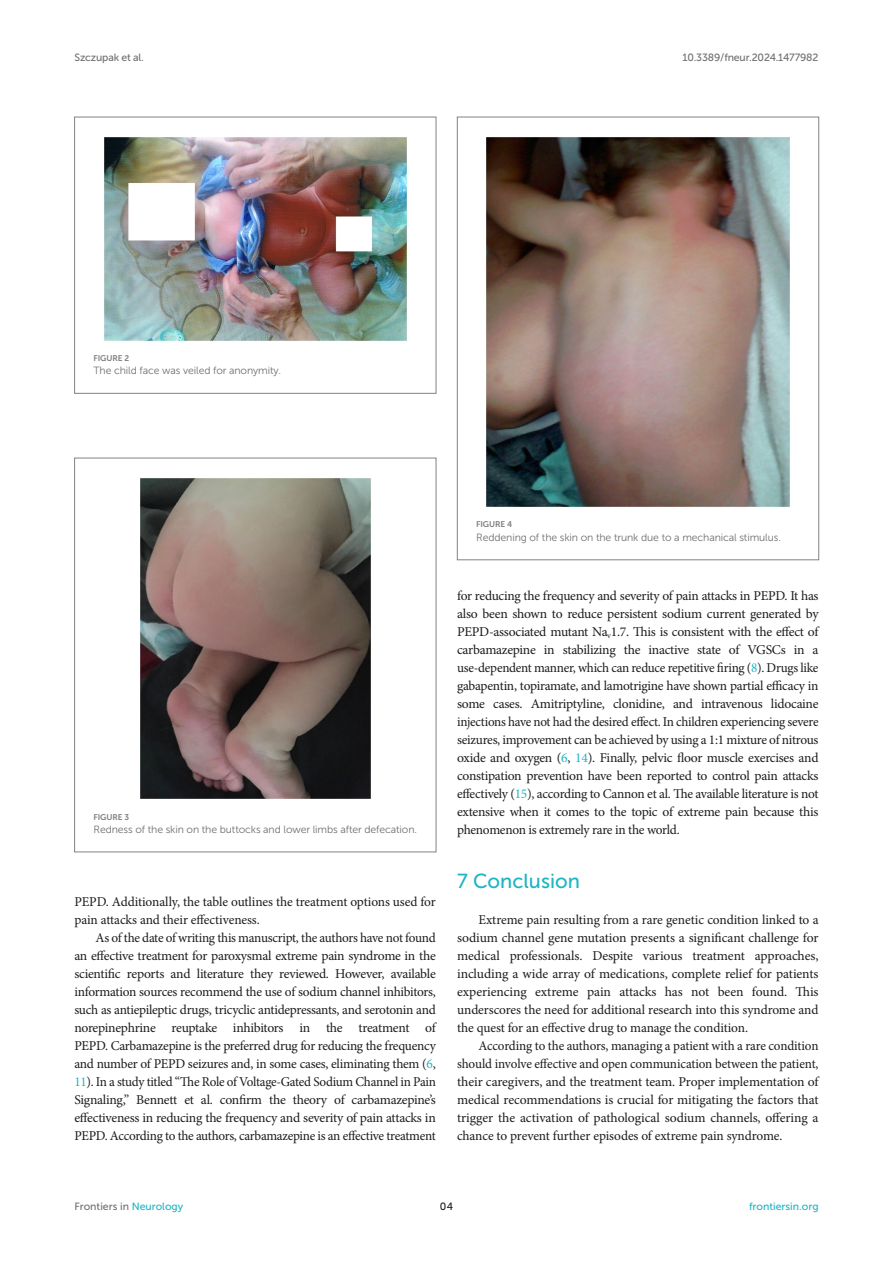
<style>
.page{position:relative;width:893px;height:1263px;background:#fff}
.page>*{position:absolute;margin:0;border:0;box-sizing:border-box;transform-origin:0 0}
.HEAD_1{font:20.25px "Museo Sans 500";color:#1db5c3}
.TEXT{font:13.5px/18px "Minion Pro";letter-spacing:-.015em;color:#1b1c1b;text-align:justify}
.FIG_LEG{font:10.5px "Museo Sans 300";letter-spacing:-.01em;color:#706f70}
.t1{font:10.5px "Museo Sans 500";letter-spacing:-.015em;color:#706f70}
.t2{font:10.5px "Museo Sans 500";color:#1db5c3}
.t3{font:10.5px "Museo Sans 500";color:#1b1c1b}
.FIG_HD{font:8.25px "Museo Sans 700";letter-spacing:-.01em;color:#7e7f7f}
.s1{color:#1db5c3}
</style>
<div class="page">
<img style="left:104px;top:137px;width:303px;height:204px">
<div style="left:74px;top:117px;width:362px;height:276px;border:1px solid #808285"></div>
<img style="left:140px;top:478px;width:231px;height:321px">
<div style="left:74px;top:458px;width:362px;height:394px;border:1px solid #808285"></div>
<img style="left:486px;top:137px;width:304px;height:370px">
<p class="t1" style="left:74px;top:51px;width:71px">Szczupak et al.</p>
<p class="t1" style="left:682px;top:51px;width:138px">10.3389/fneur.2024.1477982</p>
<p class="FIG_HD" style="left:94px;top:353px;width:37px">FIGURE 2</p>
<p class="FIG_LEG" style="left:94px;top:365px;width:189px">The child face was veiled for anonymity.</p>
<p class="FIG_HD" style="left:94px;top:812px;width:37px">FIGURE 3</p>
<p class="FIG_LEG" style="left:94px;top:824px;width:325px">Redness of the skin on the buttocks and lower limbs after defecation.</p>
<p class="TEXT" style="left:74px;top:893px;width:363px">PEPD. Additionally, the table outlines the treatment options used for pain attacks and their effectiveness.</p>
<p class="TEXT" style="left:74px;top:929px;width:363px;text-indent:21px">As of the date of writing this manuscript, the authors have not found an effective treatment for paroxysmal extreme pain syndrome in the scientific reports and literature they reviewed. However, available information sources recommend the use of sodium channel inhibitors, such as antiepileptic drugs, tricyclic antidepressants, and serotonin and norepinephrine reuptake inhibitors in the treatment of PEPD. Carbamazepine is the preferred drug for reducing the frequency and number of PEPD seizures and, in some cases, eliminating them (<span class="s1">6</span>, <span class="s1">11</span>). In a study titled “The Role of Voltage-Gated Sodium Channel in Pain Signaling,” Bennett et al. confirm the theory of carbamazepine’s effectiveness in reducing the frequency and severity of pain attacks in PEPD. According to the authors, carbamazepine is an effective treatment</p>
<p class="FIG_HD" style="left:476px;top:520px;width:37px">FIGURE 4</p>
<p class="FIG_LEG" style="left:476px;top:532px;width:306px">Reddening of the skin on the trunk due to a mechanical stimulus.</p>
<p class="TEXT" style="left:457px;top:587px;width:363px">for reducing the frequency and severity of pain attacks in PEPD. It has also been shown to reduce persistent sodium current generated by PEPD-associated mutant Na<sub>v</sub>1.7. This is consistent with the effect of carbamazepine in stabilizing the inactive state of VGSCs in a use-dependent manner, which can reduce repetitive firing (<span class="s1">8</span>). Drugs like gabapentin, topiramate, and lamotrigine have shown partial efficacy in some cases. Amitriptyline, clonidine, and intravenous lidocaine injections have not had the desired effect. In children experiencing severe seizures, improvement can be achieved by using a 1:1 mixture of nitrous oxide and oxygen (<span class="s1">6</span>, <span class="s1">14</span>). Finally, pelvic floor muscle exercises and constipation prevention have been reported to control pain attacks effectively (<span class="s1">15</span>), according to Cannon et al. The available literature is not extensive when it comes to the topic of extreme pain because this phenomenon is extremely rare in the world.</p>
<p class="HEAD_1" style="left:457px;top:870px;width:124px">7 Conclusion</p>
<p class="TEXT" style="left:457px;top:911px;width:363px;text-indent:21px">Extreme pain resulting from a rare genetic condition linked to a sodium channel gene mutation presents a significant challenge for medical professionals. Despite various treatment approaches, including a wide array of medications, complete relief for patients experiencing extreme pain attacks has not been found. This underscores the need for additional research into this syndrome and the quest for an effective drug to manage the condition.</p>
<p class="TEXT" style="left:457px;top:1037px;width:363px;text-indent:21px">According to the authors, managing a patient with a rare condition should involve effective and open communication between the patient, their caregivers, and the treatment team. Proper implementation of medical recommendations is crucial for mitigating the factors that trigger the activation of pathological sodium channels, offering a chance to prevent further episodes of extreme pain syndrome.</p>
<p class="t1" style="left:74px;top:1200px;width:110px">Frontiers in <span class="s1">Neurology</span></p>
<p class="t3" style="left:440px;top:1200px;width:15px">04</p>
<p class="t2" style="left:749px;top:1200px;width:71px">frontiersin.org</p>
</div>
